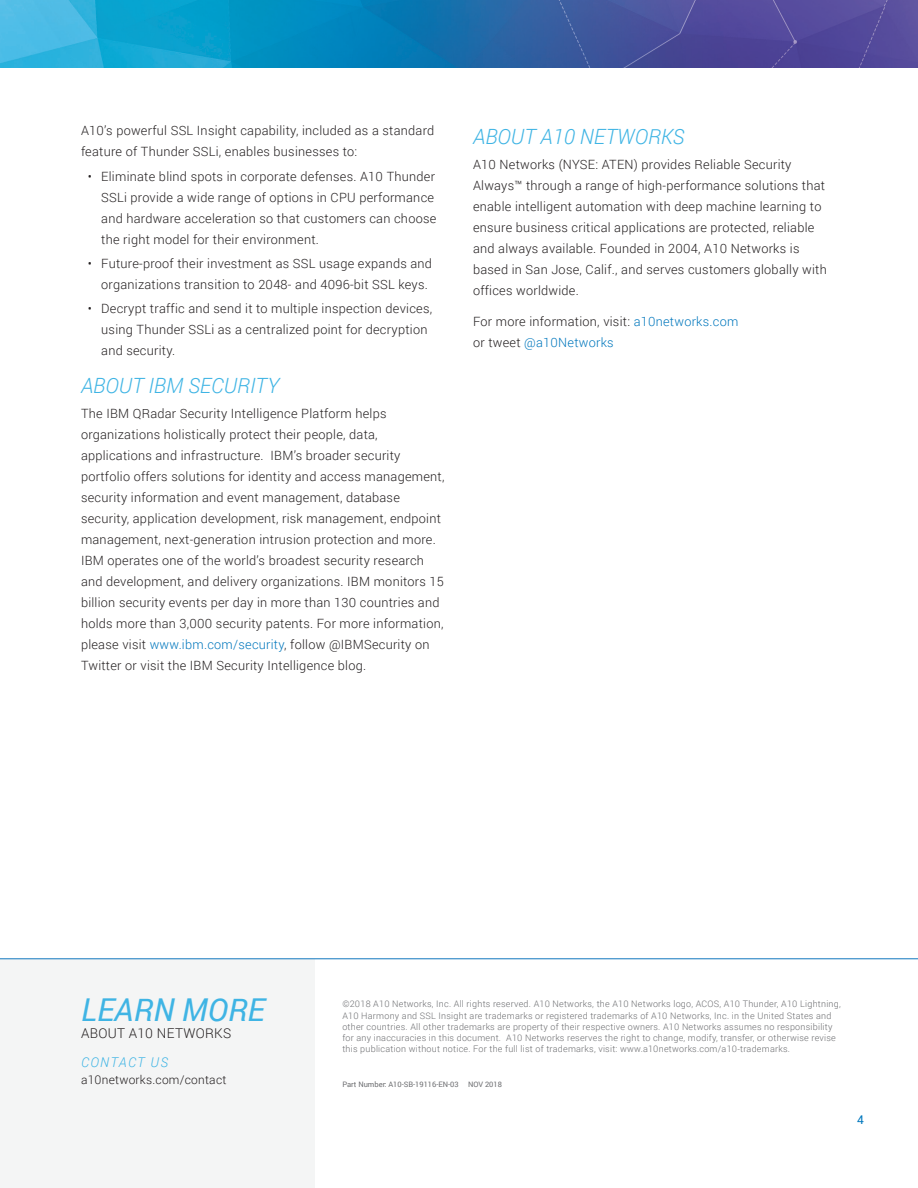
<style>
.page{position:relative;width:918px;height:1188px;background:#fff}
.page>*{position:absolute;margin:0;border:0;box-sizing:border-box;transform-origin:0 0}
.t1{font:italic 31.5px "Roboto";color:#3fb4e4}
.t2{font:italic 300 21px "Roboto";color:#3fb4e4}
.t3{font:300 13.5px "Roboto";letter-spacing:.02em;color:#231f20}
.t4{font:italic 300 13.5px "Roboto";letter-spacing:.095em;color:#3fb4e4}
.body_text{font:300 12.75px/21px "Roboto";letter-spacing:.02em;color:#231f20}
.t5{font:300 12px "Roboto";letter-spacing:.02em;color:#231f20}
.t6{font:12px "Roboto";color:#0077bd}
.t7{font:300 9px/11.2px "Roboto";letter-spacing:.025em;color:#6c6d70}
.t8{font:7.5px "Roboto";color:#6c6d70}
.s1{color:#0077bd}
</style>
<div class="page">
<div style="left:0;top:959px;width:315px;height:229px;background:#f4f5f5"></div>
<hr style="left:0;top:959px;width:918px;height:1px;background:#1077be">
<img style="left:0;top:0;width:918px;height:68px">
<p class="body_text" style="left:81px;top:120px;width:355px">A10’s powerful SSL Insight capability, included as a standard feature of Thunder SSLi, enables businesses to:</p>
<p class="body_text" style="left:101px;top:165px;width:337px;text-indent:-14px">• Eliminate blind spots in corporate defenses. A10 Thunder SSLi provide a wide range of options in CPU performance and hardware acceleration so that customers can choose the right model for their environment.</p>
<p class="body_text" style="left:101px;top:252px;width:332px;text-indent:-14px">• Future-proof their investment as SSL usage expands and organizations transition to 2048- and 4096-bit SSL keys.</p>
<p class="body_text" style="left:101px;top:298px;width:332px;text-indent:-14px">• Decrypt traffic and send it to multiple inspection devices, using Thunder SSLi as a centralized point for decryption and security.</p>
<h2 class="t2" style="left:81px;top:371px;width:199px">ABOUT IBM SECURITY</h2>
<p class="body_text" style="left:81px;top:403px;width:365px">The IBM QRadar Security Intelligence Platform helps organizations holistically protect their people, data, applications and infrastructure. IBM’s broader security portfolio offers solutions for identity and access management, security information and event management, database security, application development, risk management, endpoint management, next-generation intrusion protection and more.<br>IBM operates one of the world’s broadest security research and development, and delivery organizations. IBM monitors 15 billion security events per day in more than 130 countries and holds more than 3,000 security patents. For more information, please visit <span class="s1">www.ibm.com/security</span>, follow @IBMSecurity on Twitter or visit the IBM Security Intelligence blog.</p>
<h2 class="t2" style="left:473px;top:122px;width:213px">ABOUT A10 NETWORKS</h2>
<p class="body_text" style="left:473px;top:154px;width:355px">A10 Networks (NYSE: ATEN) provides Reliable Security Always™ through a range of high-performance solutions that enable intelligent automation with deep machine learning to ensure business critical applications are protected, reliable and always available. Founded in 2004, A10 Networks is based in San Jose, Calif., and serves customers globally with offices worldwide.</p>
<p class="body_text" style="left:473px;top:311px;width:267px">For more information, visit: <span class="s1">a10networks.com </span>or tweet <span class="s1">@a10Networks</span></p>
<h1 class="t1" style="left:81px;top:988px;width:185px">LEARN MORE</h1>
<p class="t3" style="left:81px;top:1024px;width:152px">ABOUT A10 NETWORKS</p>
<p class="t4" style="left:81px;top:1053px;width:89px">CONTACT US</p>
<p class="t5" style="left:81px;top:1071px;width:147px">a10networks.com/contact</p>
<p class="t8" style="left:342px;top:1079px;width:161px">Part Number: A10-SB-19116-EN-03 NOV 2018</p>
<p class="t7" style="left:342px;top:998px;width:500px">©2018 A10 Networks, Inc. All rights reserved. A10 Networks, the A10 Networks logo, ACOS, A10 Thunder, A10 Lightning, A10 Harmony and SSL Insight are trademarks or registered trademarks of A10 Networks, Inc. in the United States and other countries. All other trademarks are property of their respective owners. A10 Networks assumes no responsibility for any inaccuracies in this document. A10 Networks reserves the right to change, modify, transfer, or otherwise revise this publication without notice. For the full list of trademarks, visit: www.a10networks.com/a10-trademarks.</p>
<p class="t6" style="left:857px;top:1111px;width:8px">4</p>
</div>
